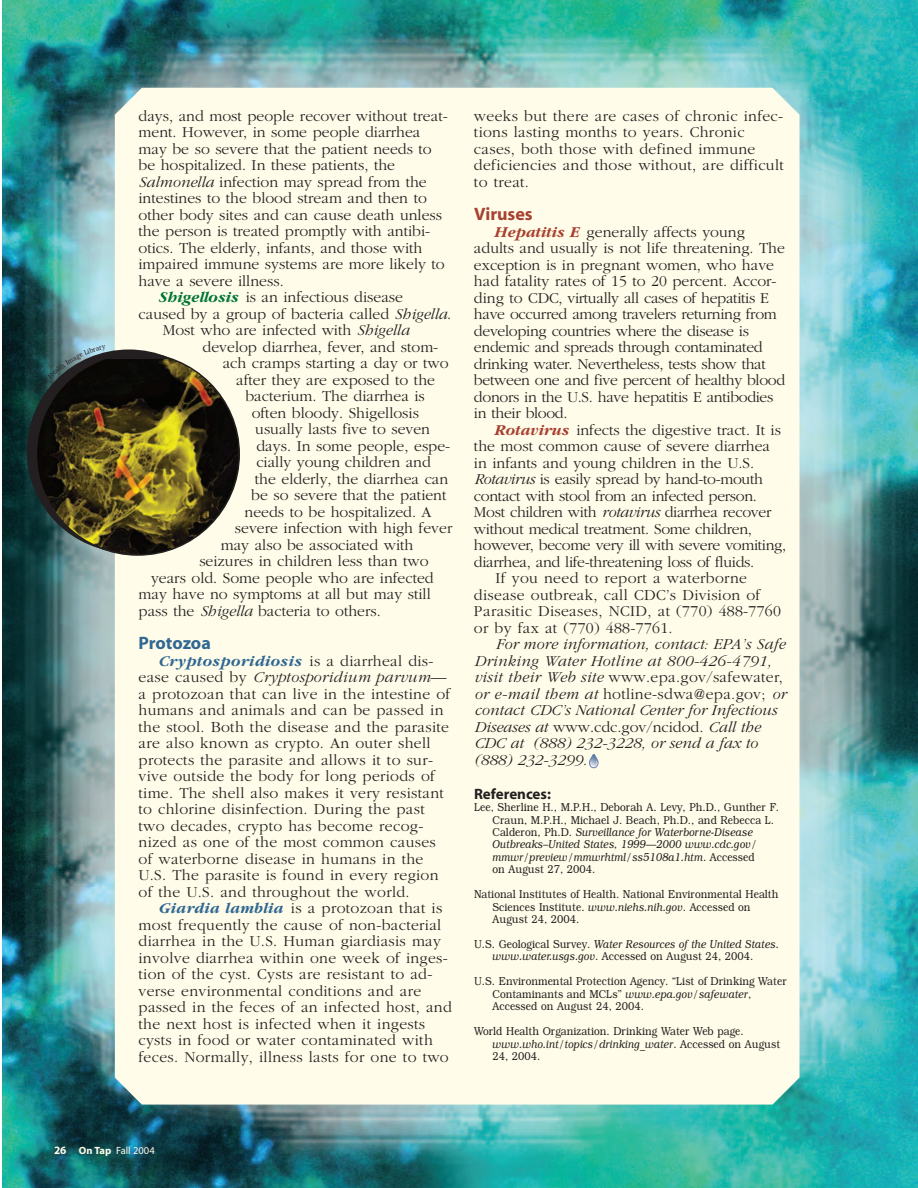
<style>
.page{position:relative;width:918px;height:1188px;background:#fff}
.page>*{position:absolute;margin:0;border:0;box-sizing:border-box;transform-origin:0 0}
.t1{font:700 18px "Myriad";letter-spacing:-.005em;color:#306793}
.t2{font:700 18px "Myriad";color:#a74131}
.t3{font:300 15.75px/16.5px "Garamond";letter-spacing:.02em;color:#231f20}
.t4{font:300 15.75px "Garamond";color:#231f20}
.t5{font:300 15.75px/16.5px "Garamond";letter-spacing:-.02em;color:#231f20}
.t6{font:italic 300 15.75px/16.5px "Garamond";color:#231f20}
.t7{font:700 15px "Myriad";color:#231f20}
.t8{font:300 11.7px/12.5px "Bookman";color:#231f20;scale:.87 1}
.t9{font:italic 300 11.7px/12.5px "Bookman";color:#231f20;scale:.87 1}
.t10{font:10.5px "Myriad";color:#fffde9}
.s1{font-style:italic}
.s2{font-weight:700;font-style:italic;color:#007534}
.s3{font-weight:700;font-style:italic;color:#306793}
.s4{font-weight:700;font-style:italic;color:#a74131}
.s5{font-style:normal}
.s6{font-weight:700;font-size:11.25px}
.s7{font-weight:700}
</style>
<div class="page">
<img style="left:3px;top:0;width:915px;height:1188px">
<div style="left:115px;top:88px;width:685px;height:1017px;background:#fffde9"></div>
<svg style="left:589px;top:754px;width:9px;height:14px"></svg>
<img style="left:36px;top:345px;width:204px;height:211px">
<p class="t4" style="left:139px;top:106px;width:311px">days, and most people recover without treat-</p>
<p class="t4" style="left:139px;top:122px;width:283px">ment. However, in some people diarrhea</p>
<p class="t4" style="left:139px;top:139px;width:295px">may be so severe that the patient needs to</p>
<p class="t4" style="left:139px;top:155px;width:258px">be hospitalized. In these patients, the</p>
<p class="t4" style="left:139px;top:172px;width:290px"><span class="s1">Salmonella</span> infection may spread from the</p>
<p class="t4" style="left:139px;top:188px;width:290px">intestines to the blood stream and then to</p>
<p class="t4" style="left:139px;top:205px;width:305px">other body sites and can cause death unless</p>
<p class="t4" style="left:139px;top:221px;width:293px">the person is treated promptly with antibi-</p>
<p class="t4" style="left:139px;top:238px;width:285px">otics. The elderly, infants, and those with</p>
<p class="t4" style="left:139px;top:254px;width:308px">impaired immune systems are more likely to</p>
<p class="t4" style="left:139px;top:271px;width:147px">have a severe illness.</p>
<p class="t4" style="left:160px;top:287px;width:244px"><span class="s2">Shigellosis</span> is an infectious disease</p>
<p class="t4" style="left:139px;top:304px;width:314px">caused by a group of bacteria called <span class="s1">Shigella</span>.</p>
<p class="t4" style="left:163px;top:320px;width:248px">Most who are infected with <span class="s1">Shigella</span></p>
<p class="t4" style="left:203px;top:337px;width:237px">develop diarrhea, fever, and stom-</p>
<p class="t4" style="left:223px;top:353px;width:227px">ach cramps starting a day or two</p>
<p class="t4" style="left:236px;top:370px;width:200px">after they are exposed to the</p>
<p class="t4" style="left:245px;top:386px;width:181px">bacterium. The diarrhea is</p>
<p class="t4" style="left:252px;top:403px;width:169px">often bloody. Shigellosis</p>
<p class="t4" style="left:255px;top:419px;width:176px">usually lasts five to seven</p>
<p class="t4" style="left:256px;top:436px;width:195px">days. In some people, espe-</p>
<p class="t4" style="left:256px;top:452px;width:176px">cially young children and</p>
<p class="t4" style="left:255px;top:469px;width:195px">the elderly, the diarrhea can</p>
<p class="t4" style="left:251px;top:485px;width:197px">be so severe that the patient</p>
<p class="t4" style="left:245px;top:502px;width:189px">needs to be hospitalized. A</p>
<p class="t4" style="left:235px;top:518px;width:219px">severe infection with high fever</p>
<p class="t4" style="left:221px;top:535px;width:194px">may also be associated with</p>
<p class="t4" style="left:199px;top:551px;width:231px">seizures in children less than two</p>
<p class="t4" style="left:151px;top:568px;width:284px">years old. Some people who are infected</p>
<p class="t4" style="left:139px;top:584px;width:294px">may have no symptoms at all but may still</p>
<p class="t4" style="left:139px;top:601px;width:244px">pass the <span class="s1">Shigella</span> bacteria to others.</p>
<p class="t1" style="left:139px;top:637px;width:74px">Protozoa</p>
<p class="t3" style="left:139px;top:652px;width:313px;text-indent:22px"><span class="s3">Cryptosporidiosis</span> is a diarrheal dis&shy;ease caused by <span class="s1">Cryptosporidium parvum</span>— a protozoan that can live in the intestine of humans and animals and can be passed in the stool. Both the disease and the parasite are also known as crypto. An outer shell protects the parasite and allows it to sur&shy;vive outside the body for long periods of time. The shell also makes it very resistant to chlorine disinfection. During the past two decades, crypto has become recog&shy;nized as one of the most common causes of waterborne disease in humans in the U.S. The parasite is found in every region of the U.S. and throughout the world.</p>
<p class="t3" style="left:139px;top:900px;width:315px;text-indent:22px"><span class="s3">Giardia lamblia</span> is a protozoan that is most frequently the cause of non-bacterial diarrhea in the U.S. Human giardiasis may involve diarrhea within one week of inges&shy;tion of the cyst. Cysts are resistant to ad&shy;verse environmental conditions and are passed in the feces of an infected host, and the next host is infected when it ingests cysts in food or water contaminated with feces. Normally, illness lasts for one to two</p>
<p class="t3" style="left:474px;top:107px;width:311px">weeks but there are cases of chronic infec&shy;tions lasting months to years. Chronic cases, both those with defined immune deficiencies and those without, are difficult to treat.</p>
<p class="t2" style="left:474px;top:208px;width:60px">Viruses</p>
<p class="t5" style="left:474px;top:223px;width:313px;text-indent:22px"><span class="s4">Hepatitis E</span> generally affects young adults and usually is not life threatening. The exception is in pregnant women, who have had fatality rates of 15 to 20 percent. Accor&shy;ding to CDC, virtually all cases of hepatitis E have occurred among travelers returning from developing countries where the disease is endemic and spreads through contaminated drinking water. Nevertheless, tests show that between one and five percent of healthy blood donors in the U.S. have hepatitis E antibodies in their blood.</p>
<p class="t4" style="left:496px;top:420px;width:287px"><span class="s4">Rotavirus</span> infects the digestive tract. It is</p>
<p class="t4" style="left:474px;top:437px;width:298px">the most common cause of severe diarrhea</p>
<p class="t4" style="left:474px;top:453px;width:282px">in infants and young children in the U.S.</p>
<p class="t5" style="left:474px;top:471px;width:290px"><span class="s1">Rotavirus</span> is easily spread by hand-to-mouth</p>
<p class="t5" style="left:474px;top:487px;width:285px">contact with stool from an infected person.</p>
<p class="t5" style="left:474px;top:504px;width:299px">Most children with <span class="s1">rotavirus</span> diarrhea recover</p>
<p class="t5" style="left:474px;top:520px;width:280px">without medical treatment. Some children,</p>
<p class="t5" style="left:474px;top:537px;width:314px">however, become very ill with severe vomiting,</p>
<p class="t5" style="left:474px;top:553px;width:282px">diarrhea, and life-threatening loss of fluids.</p>
<p class="t3" style="left:496px;top:570px;width:253px">If you need to report a waterborne</p>
<p class="t3" style="left:474px;top:586px;width:288px">disease outbreak, call CDC’s Division of</p>
<p class="t3" style="left:474px;top:603px;width:309px">Parasitic Diseases, NCID, at (770) 488-7760</p>
<p class="t3" style="left:474px;top:619px;width:200px">or by fax at (770) 488-7761.</p>
<p class="t6" style="left:474px;top:636px;width:313px;text-indent:22px">For more information, contact: EPA’s Safe Drinking Water Hotline at 800-426-4791, visit their Web site <span class="s5">www.epa.gov/safewater, </span>or e-mail them at <span class="s5">hotline-sdwa@epa.gov;</span> or contact CDC’s National Center for Infectious Diseases at <span class="s5">www.cdc.gov/ncidod.</span> Call the CDC at (888) 232-3228, or send a fax to (888) 232-3299.</p>
<p class="t7" style="left:474px;top:788px;width:78px">References:</p>
<p class="t8" style="left:493px;top:801px;width:331px;text-indent:-19px">Lee, Sherline H., M.P.H., Deborah A. Levy, Ph.D., Gunther F.<br>Craun, M.P.H., Michael J. Beach, Ph.D., and Rebecca L.<br>Calderon, Ph.D. <span class="s1">Surveillance for Waterborne-Disease Outbreaks–United States, 1999—2000 www.cdc.gov/ mmwr/preview/mmwrhtml/ss5108a1.htm</span>. Accessed<br>on August 27, 2004.</p>
<p class="t8" style="left:493px;top:888px;width:330px;text-indent:-19px">National Institutes of Health. National Environmental Health<br>Sciences Institute. <span class="s1">www.niehs.nih.gov</span>. Accessed on<br>August 24, 2004.</p>
<p class="t9" style="left:493px;top:938px;width:331px;text-indent:-19px"><span class="s5">U.S. Geological Survey.</span> Water Resources of the United States. www.water.usgs.gov<span class="s5">. Accessed on August 24, 2004.</span></p>
<p class="t8" style="left:493px;top:975px;width:340px;text-indent:-19px">U.S. Environmental Protection Agency. “List of Drinking Water<br>Contaminants and MCLs” <span class="s1">www.epa.gov/safewater</span>,<br>Accessed on August 24, 2004.</p>
<p class="t8" style="left:493px;top:1025px;width:332px;text-indent:-19px">World Health Organization. Drinking Water Web page. <span class="s1">www.who.int/topics/drinking_water</span>. Accessed on August<br>24, 2004.</p>
<p class="t10" style="left:54px;top:1147px;width:102px"><span class="s6">26</span> <span class="s7">On Tap</span> Fall 2004</p>
</div>
